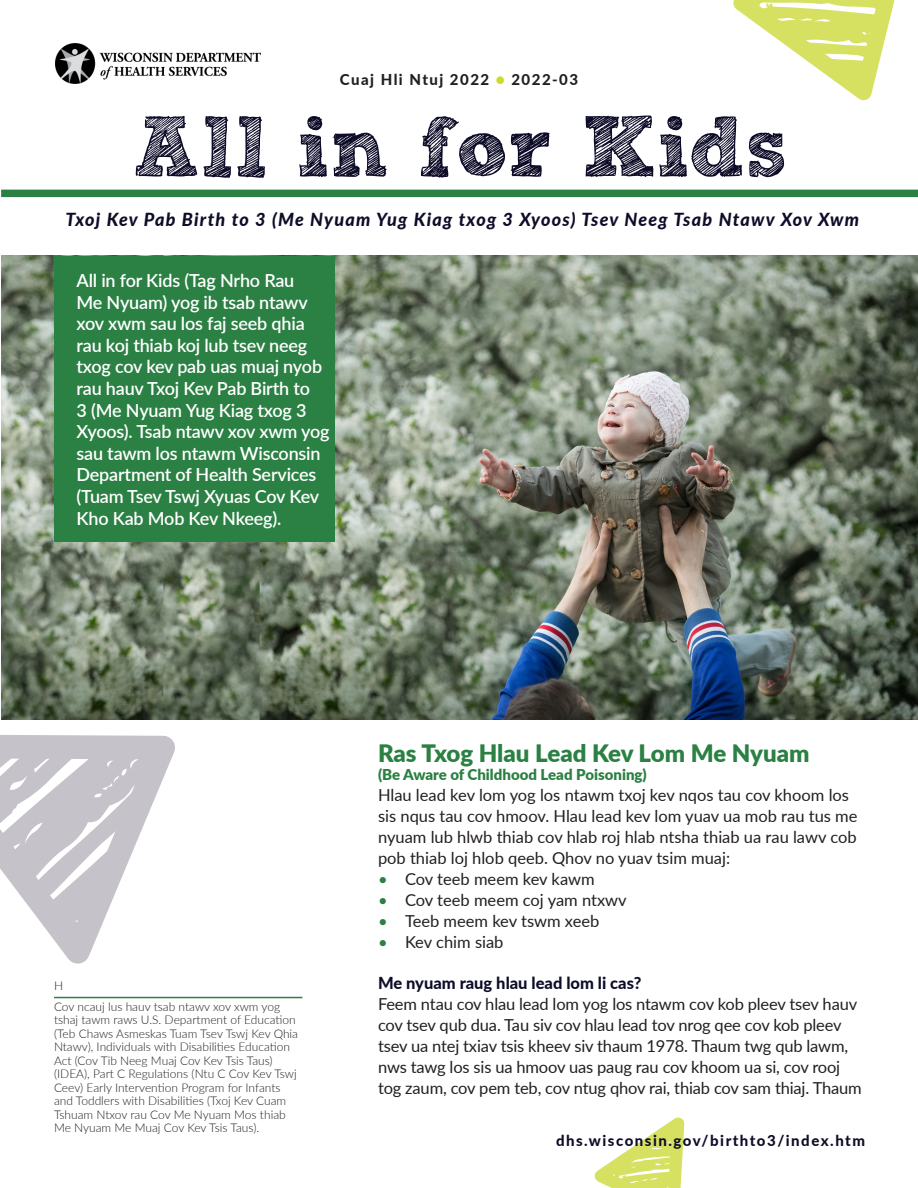
<style>
.page{position:relative;width:918px;height:1188px;background:#fff}
.page>*{position:absolute;margin:0;border:0;box-sizing:border-box;transform-origin:0 0}
.t1{font:85.5px "Sketch Rockwell";color:#0e0d29}
.t2{font:900 24px "Lato";letter-spacing:-.005em;color:#2b8043}
.t3{font:600 18px/21.6px "Lato";letter-spacing:-.01em;color:#fff}
.t4{font:italic 800 18px "Lato";letter-spacing:.065em;color:#0e0d29}
.t5{font:16.5px/21px "Lato";letter-spacing:-.01em;color:#231f20}
.t6{font:800 16.5px "Lato";color:#0e0d29}
.t7{font:800 15px "Lato";letter-spacing:.1em;color:#0e0d29}
.t8{font:900 15px "Lato";color:#2b8043}
.t9{font:800 15px "Lato";letter-spacing:.1em;color:#231f20}
.t10{font:300 12px/13.5px "Lato";color:#231f20}
.s1{color:#cddc28}
.s2{color:#2b8043}
</style>
<div class="page">
<div style="left:1px;top:190px;width:917px;height:7px;background:#2b8043"></div>
<img style="left:55px;top:43px;width:205px;height:40px">
<img style="left:1px;top:256px;width:917px;height:463px">
<svg style="left:0;top:735px;width:175px;height:229px"></svg>
<svg style="left:595px;top:1117px;width:90px;height:71px"></svg>
<svg style="left:733px;top:0;width:162px;height:100px"></svg>
<div style="left:54px;top:256px;width:281px;height:285px;background:#2b8043"></div>
<hr style="left:54px;top:997px;width:248px;height:1px;background:#2b8043">
<p class="t9" style="left:340px;top:68px;width:240px">Cuaj Hli Ntuj 2022 <span class="s1">●</span> 2022-03</p>
<h1 class="t1" style="left:133px;top:100px;width:656px">All in for Kids</h1>
<p class="t4" style="left:65px;top:206px;width:795px">Txoj Kev Pab Birth to 3 (Me Nyuam Yug Kiag txog 3 Xyoos) Tsev Neeg Tsab Ntawv Xov Xwm</p>
<p class="t3" style="left:77px;top:269px;width:254px">All in for Kids (Tag Nrho Rau<br>Me Nyuam) yog ib tsab ntawv xov xwm sau los faj seeb qhia rau koj thiab koj lub tsev neeg txog cov kev pab uas muaj nyob rau hauv Txoj Kev Pab Birth to<br>3 (Me Nyuam Yug Kiag txog 3<br>Xyoos). Tsab ntawv xov xwm yog sau tawm los ntawm Wisconsin<br>Department of Health Services (Tuam Tsev Tswj Xyuas Cov Kev<br>Kho Kab Mob Kev Nkeeg).</p>
<p class="t10" style="left:54px;top:979px;width:11px">H</p>
<p class="t10" style="left:54px;top:999px;width:246px">Cov ncauj lus hauv tsab ntawv xov xwm yog tshaj tawm raws U.S. Department of Education (Teb Chaws Asmeskas Tuam Tsev Tswj Kev Qhia Ntawv), Individuals with Disabilities Education Act (Cov Tib Neeg Muaj Cov Kev Tsis Taus) (IDEA), Part C Regulations (Ntu C Cov Kev Tswj Ceev) Early Intervention Program for Infants and Toddlers with Disabilities (Txoj Kev Cuam Tshuam Ntxov rau Cov Me Nyuam Mos thiab Me Nyuam Me Muaj Cov Kev Tsis Taus).</p>
<h2 class="t2" style="left:378px;top:735px;width:433px">Ras Txog Hlau Lead Kev Lom Me Nyuam</h2>
<p class="t8" style="left:378px;top:763px;width:270px">(Be Aware of Childhood Lead Poisoning)</p>
<p class="t5" style="left:378px;top:784px;width:481px">Hlau lead kev lom yog los ntawm txoj kev nqos tau cov khoom los sis nqus tau cov hmoov. Hlau lead kev lom yuav ua mob rau tus me nyuam lub hlwb thiab cov hlab roj hlab ntsha thiab ua rau lawv cob pob thiab loj hlob qeeb. Qhov no yuav tsim muaj:</p>
<p class="t5" style="left:378px;top:868px;width:218px"><span class="s2">•</span> Cov teeb meem kev kawm</p>
<p class="t5" style="left:378px;top:889px;width:250px"><span class="s2">•</span> Cov teeb meem coj yam ntxwv</p>
<p class="t5" style="left:378px;top:910px;width:223px"><span class="s2">•</span> Teeb meem kev tswm xeeb</p>
<p class="t5" style="left:378px;top:931px;width:127px"><span class="s2">•</span> Kev chim siab</p>
<p class="t6" style="left:378px;top:971px;width:265px">Me nyuam raug hlau lead lom li cas?</p>
<p class="t5" style="left:378px;top:993px;width:485px">Feem ntau cov hlau lead lom yog los ntawm cov kob pleev tsev hauv cov tsev qub dua. Tau siv cov hlau lead tov nrog qee cov kob pleev tsev ua ntej txiav tsis kheev siv thaum 1978. Thaum twg qub lawm, nws tawg los sis ua hmoov uas paug rau cov khoom ua si, cov rooj tog zaum, cov pem teb, cov ntug qhov rai, thiab cov sam thiaj. Thaum</p>
<p class="t7" style="left:556px;top:1129px;width:311px">dhs.wisconsin.gov/birthto3/index.htm</p>
</div>
